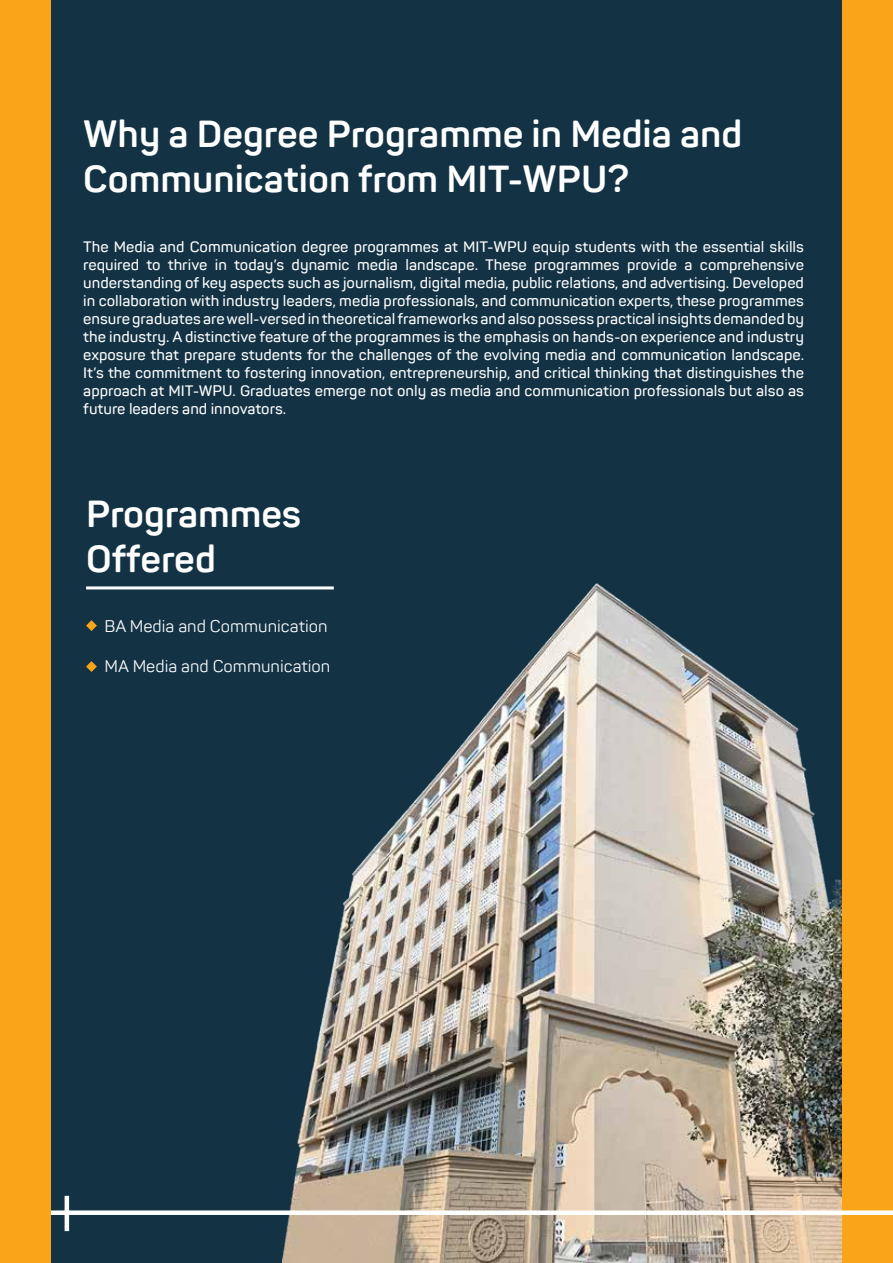
<style>
.page{position:relative;width:893px;height:1263px;background:#faa41a}
.page>*{position:absolute;margin:0;border:0;box-sizing:border-box;transform-origin:0 0}
.t1{font:700 37.5px/45px "Panton";color:#fff}
.t2{font:16.5px "Panton";color:#fff}
.t3{font:600 15px/18px "Panton";color:#fff;text-align:justify}
</style>
<div class="page">
<div style="left:51px;top:0;width:791px;height:1263px;background:#133345"></div>
<svg style="left:86px;top:620px;width:11px;height:11px"></svg>
<svg style="left:86px;top:661px;width:11px;height:11px"></svg>
<hr style="left:86px;top:586px;width:248px;height:3px;background:#fff">
<img style="left:283px;top:583px;width:559px;height:680px">
<div style="left:51px;top:1210px;width:842px;height:5px;background:#fff"></div>
<hr style="left:65px;top:1196px;width:4px;height:35px;background:#fff">
<h1 class="t1" style="left:83px;top:111px;width:660px">Why a Degree Programme in Media and<br>Communication from MIT-WPU?</h1>
<p class="t3" style="left:83px;top:237px;width:722px">The Media and Communication degree programmes at MIT-WPU equip students with the essential skills required to thrive in today’s dynamic media landscape. These programmes provide a comprehensive understanding of key aspects such as journalism, digital media, public relations, and advertising. Developed in collaboration with industry leaders, media professionals, and communication experts, these programmes ensure graduates are well-versed in theoretical frameworks and also possess practical insights demanded by the industry. A distinctive feature of the programmes is the emphasis on hands-on experience and industry exposure that prepare students for the challenges of the evolving media and communication landscape.<br>It’s the commitment to fostering innovation, entrepreneurship, and critical thinking that distinguishes the approach at MIT-WPU. Graduates emerge not only as media and communication professionals but also as future leaders and innovators.</p>
<h1 class="t1" style="left:86px;top:491px;width:217px">Programmes<br>Offered</h1>
<p class="t2" style="left:105px;top:616px;width:224px">BA Media and Communication</p>
<p class="t2" style="left:105px;top:656px;width:227px">MA Media and Communication</p>
</div>
